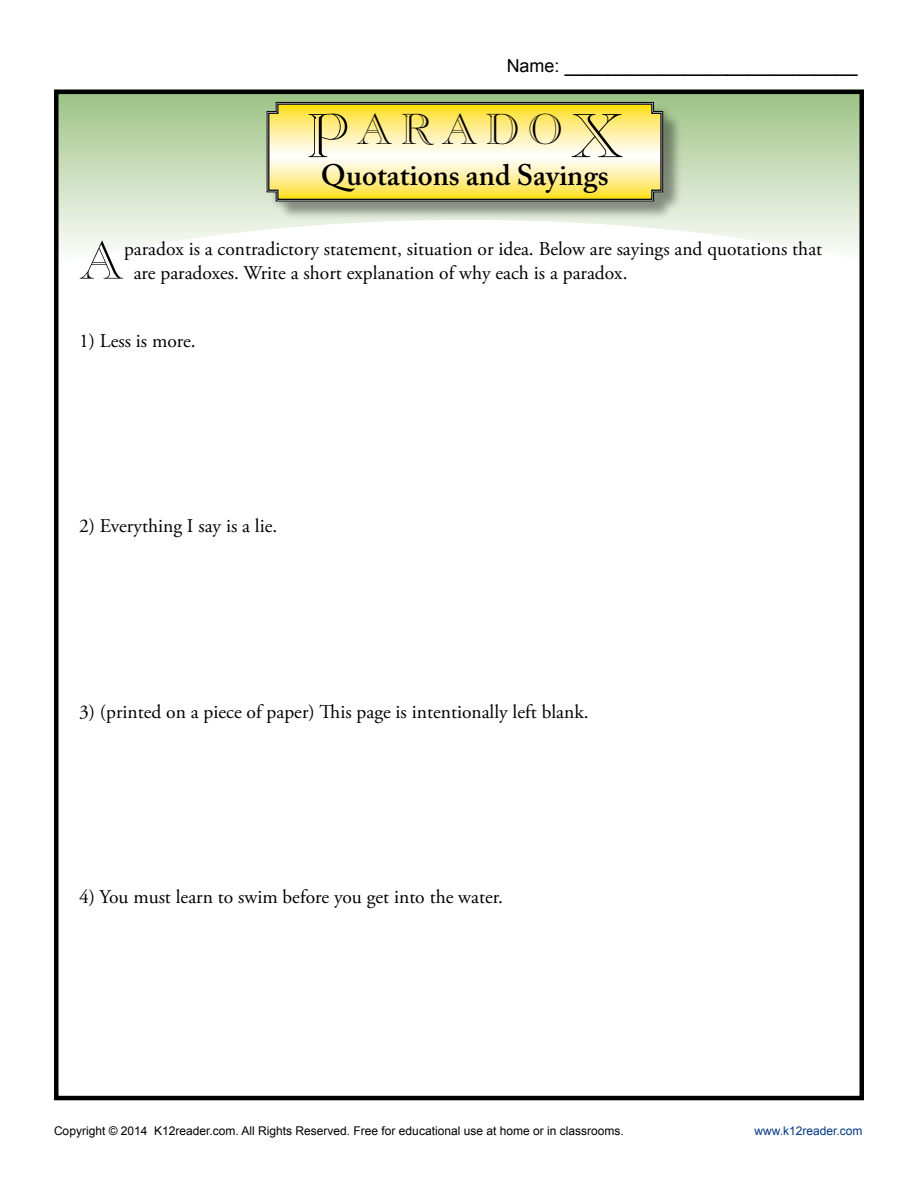
<style>
.page{position:relative;width:918px;height:1188px;background:#fff}
.page>*{position:absolute;margin:0;border:0;box-sizing:border-box;transform-origin:0 0}
.t1{font:52.8px "Caslon Open Face";color:#000}
.t2{font:42.75px "Caslon Open Face";letter-spacing:.17em;color:#000}
.t3{font:600 29.4px "Adobe Caslon Pro";color:#000}
.t4{font:19.5px/23.4px "Adobe Garamond Pro";color:#000}
.t5{font:19.5px "Arial";color:#000}
.t6{font:12px "Arial";color:#000}
.t7{font:12px "Arial";color:#003882}
.s1{font-size:18px}
.s2{font-size:61.05px}
</style>
<div class="page">
<svg style="left:54px;top:89px;width:810px;height:162px"></svg>
<div style="left:267px;top:103px;width:416px;height:119px;background:#000;opacity:.4"></div>
<svg style="left:266px;top:101px;width:398px;height:101px;background:#eee090"></svg>
<div style="left:54px;top:90px;width:810px;height:1010px;border:4px solid #000"></div>
<p class="t5" style="left:507px;top:52px;width:352px"><span class="s1">Name:</span> ___________________________</p>
<h2 class="t2" style="left:306px;top:104px;width:319px"><span class="s2">P</span>ARADO<span class="s2">X</span></h2>
<h3 class="t3" style="left:321px;top:158px;width:289px">Quotations and Sayings</h3>
<h1 class="t1" style="left:79px;top:229px;width:46px">A</h1>
<p class="t4" style="left:134px;top:238px;width:690px;text-indent:-10px">paradox is a contradictory statement, situation or idea. Below are sayings and quotations that are paradoxes. Write a short explanation of why each is a paradox.</p>
<p class="t4" style="left:79px;top:330px;width:118px">1) Less is more.</p>
<p class="t4" style="left:79px;top:515px;width:200px">2) Everything I say is a lie.</p>
<p class="t4" style="left:79px;top:701px;width:511px">3) (printed on a piece of paper) This page is intentionally left blank.</p>
<p class="t4" style="left:79px;top:886px;width:425px">4) You must learn to swim before you get into the water.</p>
<p class="t6" style="left:54px;top:1123px;width:571px">Copyright © 2014 K12reader.com. All Rights Reserved. Free for educational use at home or in classrooms.</p>
<p class="t7" style="left:754px;top:1123px;width:110px">www.k12reader.com</p>
</div>
